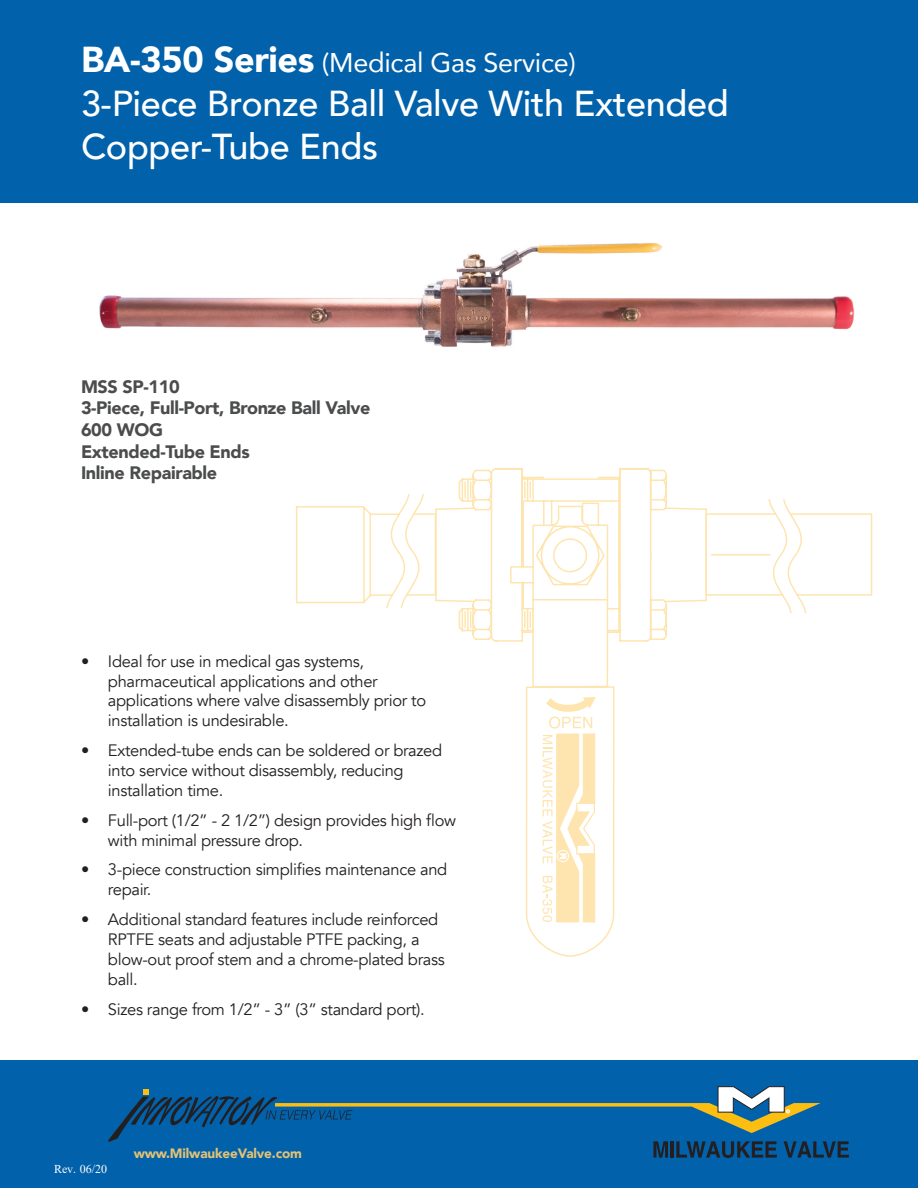
<style>
.page{position:relative;width:918px;height:1188px;background:#fff}
.page>*{position:absolute;margin:0;border:0;box-sizing:border-box;transform-origin:0 0}
.t1{font:500 36px/43.2px "Avenir";letter-spacing:-.01em;color:#fff}
.t2{font:27px "Avenir";letter-spacing:-.01em;color:#fff}
.t3{font:900 18px/21.6px "Avenir";letter-spacing:-.02em;color:#4b4c4d}
.t4{font:16.5px/19.8px "Avenir";letter-spacing:-.02em;color:#231f20}
.t5{font:900 13.5px "Avenir";letter-spacing:-.01em;color:#e2c275}
.t6{font:12px "Times New Roman";color:#fff}
.s1{font-weight:900;font-size:36px}
</style>
<div class="page">
<svg style="left:458px;top:468px;width:209px;height:174px"></svg>
<svg style="left:509px;top:614px;width:106px;height:343px"></svg>
<svg style="left:542px;top:697px;width:54px;height:225px"></svg>
<svg style="left:296px;top:493px;width:577px;height:121px"></svg>
<div style="left:0;top:1061px;width:918px;height:127px;background:#0161aa"></div>
<div style="left:0;top:0;width:918px;height:202px;background:#0161aa"></div>
<svg style="left:108px;top:1086px;width:741px;height:72px"></svg>
<img style="left:99px;top:243px;width:756px;height:104px">
<h2 class="t2" style="left:81px;top:41px;width:497px"><span class="s1">BA-350 Series</span> (Medical Gas Service)</h2>
<h1 class="t1" style="left:81px;top:79px;width:649px">3-Piece Bronze Ball Valve With Extended<br>Copper-Tube Ends</h1>
<p class="t3" style="left:81px;top:375px;width:291px">MSS SP-110<br>3-Piece, Full-Port, Bronze Ball Valve<br>600 WOG<br>Extended-Tube Ends<br>Inline Repairable</p>
<p class="t4" style="left:108px;top:652px;width:320px;text-indent:-27px">• Ideal for use in medical gas systems, pharmaceutical applications and other applications where valve disassembly prior to installation is undesirable.</p>
<p class="t4" style="left:108px;top:741px;width:336px;text-indent:-27px">• Extended-tube ends can be soldered or brazed into service without disassembly, reducing installation time.</p>
<p class="t4" style="left:108px;top:810px;width:350px;text-indent:-27px">• Full-port (1/2” - 2 1/2”) design provides high flow with minimal pressure drop.</p>
<p class="t4" style="left:108px;top:860px;width:341px;text-indent:-27px">• 3-piece construction simplifies maintenance and repair.</p>
<p class="t4" style="left:108px;top:910px;width:338px;text-indent:-27px">• Additional standard features include reinforced RPTFE seats and adjustable PTFE packing, a blow-out proof stem and a chrome-plated brass ball.</p>
<p class="t4" style="left:81px;top:999px;width:345px">• Sizes range from 1/2” - 3” (3” standard port).</p>
<p class="t6" style="left:54px;top:1161px;width:55px">Rev. 06/20</p>
<p class="t5" style="left:134px;top:1142px;width:170px">www.MilwaukeeValve.com</p>
</div>
